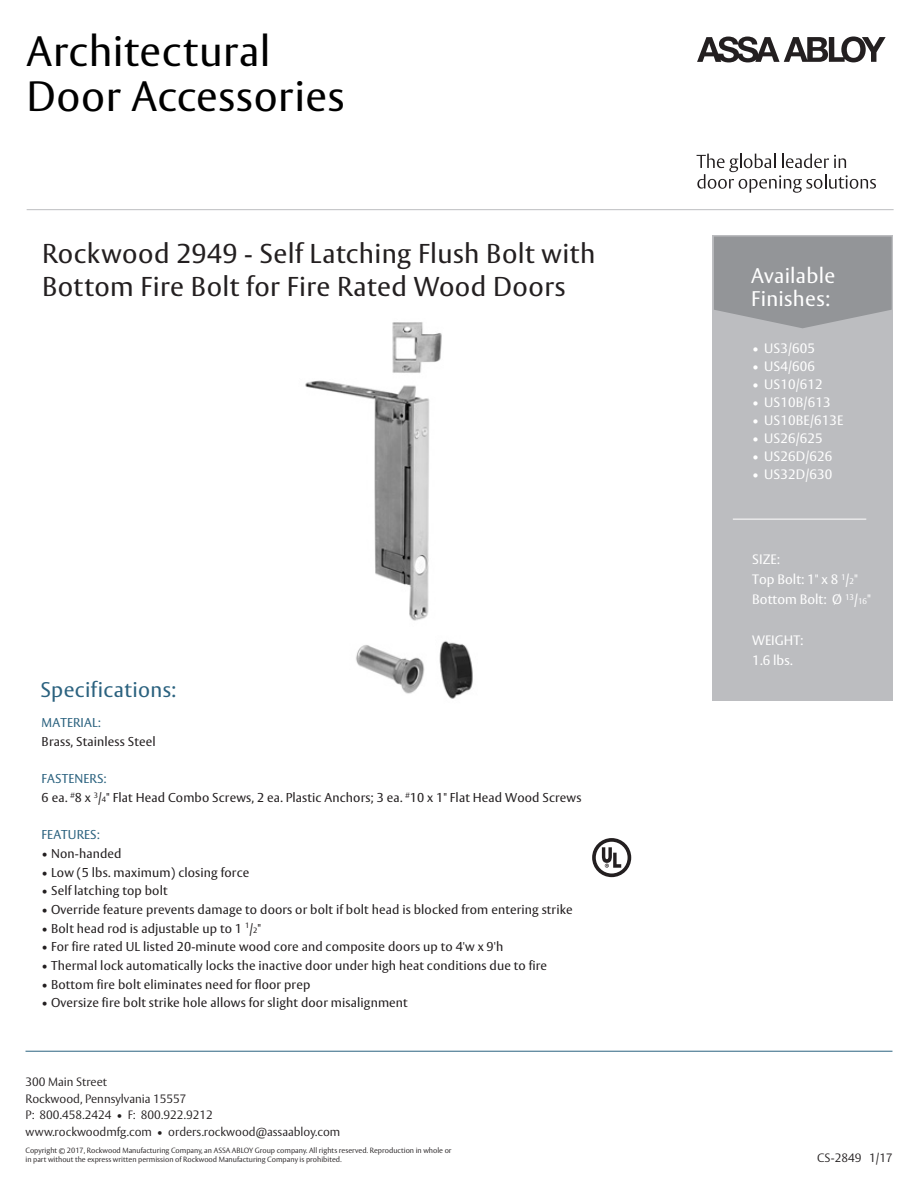
<style>
.page{position:relative;width:918px;height:1188px;background:#fff}
.page>*{position:absolute;margin:0;border:0;box-sizing:border-box;transform-origin:0 0}
.t1{font:42px/45.8px "ASSA Vesta";letter-spacing:.015em;color:#000}
.t2{font:27px/33px "ASSA Vesta";letter-spacing:.015em;color:#231f20}
.t3{font:21px/22.5px "ASSA Vesta";letter-spacing:.015em;color:#fff}
.t4{font:21px "ASSA Vesta";letter-spacing:.015em;color:#2b627f}
.t5{font:13.5px/20.1px "ASSA Vesta";letter-spacing:.01em;color:#fff}
.t6{font:12.75px/18.6px "ASSA Vesta";letter-spacing:.01em;color:#231f20}
.t7{font:12.75px "ASSA Vesta";letter-spacing:.01em;color:#2b627f}
.t8{font:300 12px/16.5px "ASSA Vesta";color:#231f20}
.t9{font:300 7.5px/9px "ASSA Vesta";color:#231f20}
.s1{color:#2b627f}
.s2{font-size:7.65px}
.s3{font-size:8.1px}
</style>
<div class="page">
<img style="left:305px;top:322px;width:168px;height:377px">
<div style="left:713px;top:235px;width:180px;height:466px;background:#bcbdc0"></div>
<svg style="left:714px;top:237px;width:178px;height:91px;background:#97989b"></svg>
<hr style="left:26px;top:1051px;width:866px;height:1px;background:#2b627f">
<hr style="left:733px;top:519px;width:133px;height:1px;background:#fff">
<svg style="left:592px;top:838px;width:39px;height:39px"></svg>
<svg style="left:697px;top:36px;width:189px;height:26px"></svg>
<svg style="left:697px;top:154px;width:179px;height:39px"></svg>
<hr style="left:27px;top:209px;width:867px;height:1px;background:#bcbdc0">
<h1 class="t1" style="left:27px;top:30px;width:319px">Architectural<br>Door Accessories</h1>
<h2 class="t2" style="left:42px;top:238px;width:555px">Rockwood 2949 - Self Latching Flush Bolt with<br>Bottom Fire Bolt for Fire Rated Wood Doors</h2>
<h3 class="t4" style="left:41px;top:677px;width:137px">Specifications:</h3>
<p class="t7" style="left:42px;top:715px;width:61px">MATERIAL:</p>
<p class="t6" style="left:42px;top:733px;width:116px">Brass, Stainless Steel</p>
<p class="t6" style="left:42px;top:770px;width:541px"><span class="s1">FASTENERS:<br></span>6 ea. <sup>#</sup>8 x <sup>3</sup>/<span class="s2">4</span>" Flat Head Combo Screws, 2 ea. Plastic Anchors; 3 ea. <sup>#</sup>10 x 1" Flat Head Wood Screws</p>
<p class="t7" style="left:42px;top:827px;width:60px">FEATURES:</p>
<p class="t6" style="left:42px;top:845px;width:81px">• Non-handed</p>
<p class="t6" style="left:42px;top:863px;width:209px">• Low (5 lbs. maximum) closing force</p>
<p class="t6" style="left:42px;top:882px;width:127px">• Self latching top bolt</p>
<p class="t6" style="left:42px;top:901px;width:532px">• Override feature prevents damage to doors or bolt if bolt head is blocked from entering strike</p>
<p class="t6" style="left:42px;top:919px;width:221px">• Bolt head rod is adjustable up to 1 <sup>1</sup>/<span class="s2">2</span>"</p>
<p class="t6" style="left:42px;top:938px;width:463px">• For fire rated UL listed 20-minute wood core and composite doors up to 4'w x 9'h</p>
<p class="t6" style="left:42px;top:957px;width:507px">• Thermal lock automatically locks the inactive door under high heat conditions due to fire</p>
<p class="t6" style="left:42px;top:975px;width:270px">• Bottom fire bolt eliminates need for floor prep</p>
<p class="t6" style="left:42px;top:994px;width:368px">• Oversize fire bolt strike hole allows for slight door misalignment</p>
<h3 class="t3" style="left:751px;top:265px;width:86px">Available<br>Finishes:</h3>
<p class="t5" style="left:752px;top:339px;width:64px">• US3/605</p>
<p class="t5" style="left:752px;top:357px;width:64px">• US4/606</p>
<p class="t5" style="left:752px;top:374px;width:72px">• US10/612</p>
<p class="t5" style="left:752px;top:392px;width:80px">• US10B/613</p>
<p class="t5" style="left:752px;top:410px;width:93px">• US10BE/613E</p>
<p class="t5" style="left:752px;top:428px;width:72px">• US26/625</p>
<p class="t5" style="left:752px;top:446px;width:82px">• US26D/626</p>
<p class="t5" style="left:752px;top:464px;width:82px">• US32D/630</p>
<p class="t5" style="left:752px;top:550px;width:120px">SIZE:<br>Top Bolt: 1" x 8 <sup>1</sup>/<span class="s3">2</span>"<br>Bottom Bolt: Ø <sup>13</sup>/<span class="s3">16</span>"</p>
<p class="t5" style="left:752px;top:630px;width:53px">WEIGHT:<br>1.6 lbs.</p>
<p class="t8" style="left:26px;top:1074px;width:316px">300 Main Street<br>Rockwood, Pennsylvania 15557<br>P: 800.458.2424 • F: 800.922.9212 www.rockwoodmfg.com • orders.rockwood@assaabloy.com</p>
<p class="t9" style="left:26px;top:1147px;width:428px">Copyright © 2017, Rockwood Manufacturing Company, an ASSA ABLOY Group company. All rights reserved. Reproduction in whole or in part without the express written permission of Rockwood Manufacturing Company is prohibited.</p>
<p class="t8" style="left:817px;top:1151px;width:77px">CS-2849 1/17</p>
</div>
